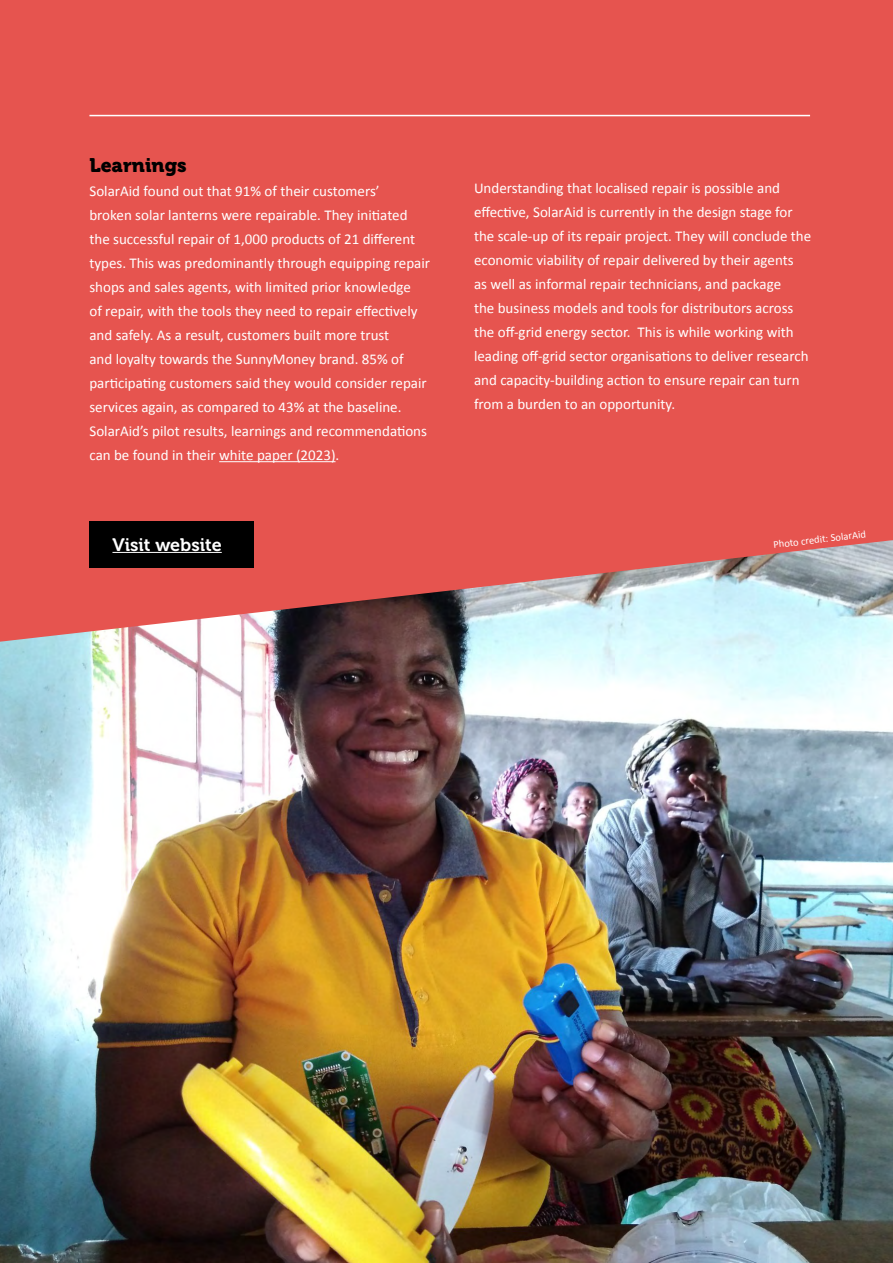
<style>
.page{position:relative;width:893px;height:1263px;background:#fff}
.page>*{position:absolute;margin:0;border:0;box-sizing:border-box;transform-origin:0 0}
.t1{font:19.5px "Museo 900";color:#000}
.t2{font:18px "Museo 700";color:#fff}
.t3{font:15px/24px "Calibri";color:#fff}
.t4{font:10.5px "Calibri";color:#fff}
</style>
<div class="page">
<div style="left:0;top:0;width:893px;height:540px;background:#e6544f"></div>
<hr style="left:89px;top:115px;width:721px;height:1px;background:#fff">
<hr style="left:219px;top:461px;width:117px;height:1px;background:#fff">
<img style="left:0;top:540px;width:893px;height:723px">
<div style="left:89px;top:521px;width:164px;height:47px;background:#000"></div>
<hr style="left:112px;top:552px;width:110px;height:1px;background:#fff">
<h1 class="t1" style="left:89px;top:154px;width:99px">Learnings</h1>
<p class="t3" style="left:89px;top:179px;width:342px">SolarAid found out that 91% of their customers’<br>broken solar lanterns were repairable. They initiated the successful repair of 1,000 products of 21 different types. This was predominantly through equipping repair shops and sales agents, with limited prior knowledge<br>of repair, with the tools they need to repair effectively and safely. As a result, customers built more trust<br>and loyalty towards the SunnyMoney brand. 85% of participating customers said they would consider repair services again, as compared to 43% at the baseline.<br>SolarAid’s pilot results, learnings and recommendations can be found in their white paper (2023).</p>
<p class="t3" style="left:474px;top:176px;width:339px">Understanding that localised repair is possible and effective, SolarAid is currently in the design stage for the scale-up of its repair project. They will conclude the economic viability of repair delivered by their agents<br>as well as informal repair technicians, and package<br>the business models and tools for distributors across the off-grid energy sector. This is while working with leading off-grid sector organisations to deliver research and capacity-building action to ensure repair can turn from a burden to an opportunity.</p>
<p class="t2" style="left:112px;top:534px;width:111px">Visit website</p>
<p class="t4" style="left:773px;top:537px;width:95px;rotate:-6deg">Photo credit: SolarAid</p>
</div>
